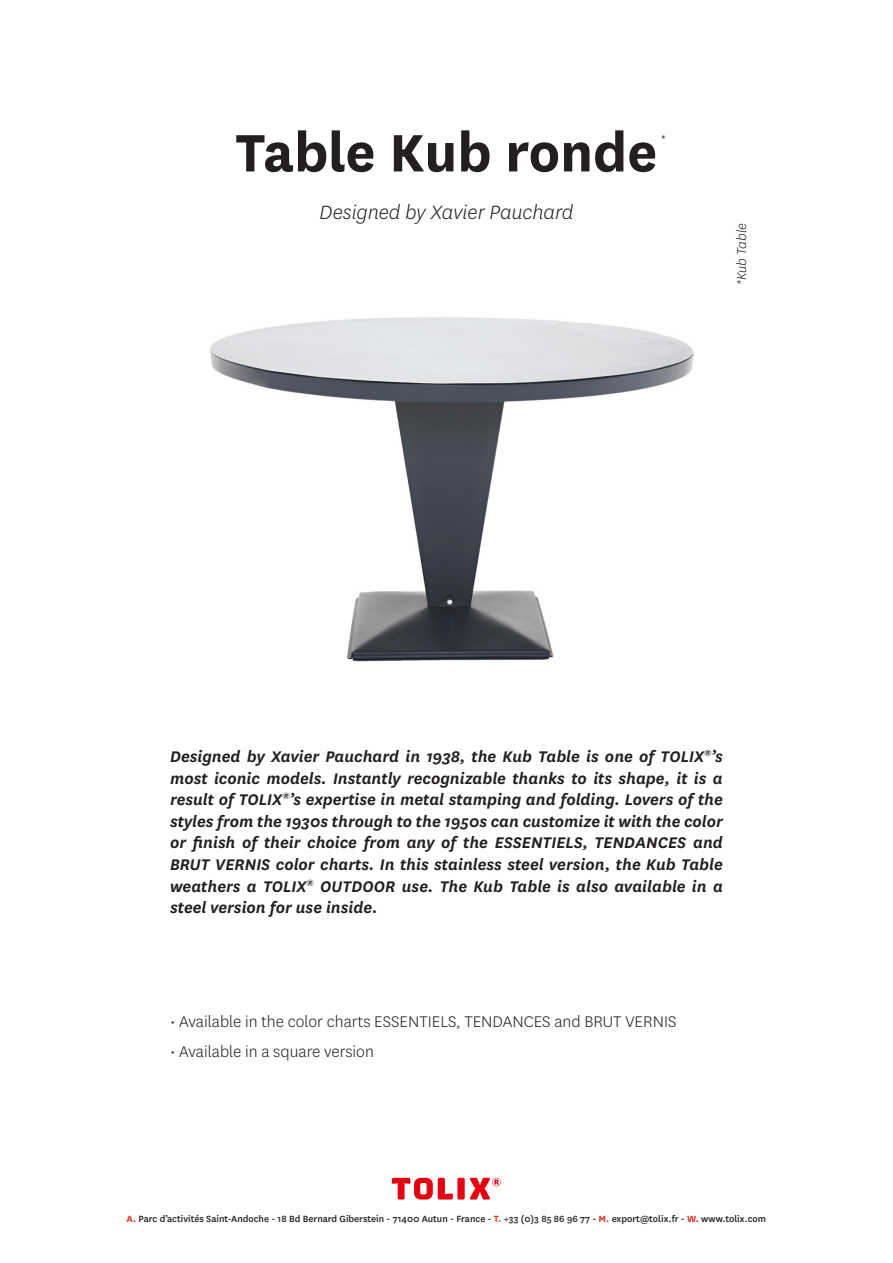
<style>
.page{position:relative;width:893px;height:1263px;background:#fff}
.page>*{position:absolute;margin:0;border:0;box-sizing:border-box;transform-origin:0 0}
.t1{font:700 61.5px "National";color:#231f20}
.t2{font:italic 300 22.5px "National";color:#231f20}
.t3{font:italic 600 18px/21.6px "National";color:#231f20;text-align:justify}
.t4{font:300 18px "National";color:#231f20}
.t5{font:italic 300 15px "National";color:#231f20}
.t6{font:500 10.5px "National";color:#231f20}
.s1{font-weight:700;color:#d93d27}
</style>
<div class="page">
<svg style="left:392px;top:1178px;width:109px;height:21px"></svg>
<img style="left:210px;top:317px;width:484px;height:345px">
<p class="t1" style="left:236px;top:109px;width:423px">Table Kub ronde</p>
<p class="t2" style="left:319px;top:199px;width:255px">Designed by Xavier Pauchard</p>
<p class="t5" style="left:660px;top:130px;width:7px">*</p>
<p class="t5" style="left:733px;top:285px;width:64px;rotate:-90deg">*Kub Table</p>
<p class="t3" style="left:170px;top:745px;width:554px">Designed by Xavier Pauchard in 1938, the Kub Table is one of TOLIX<sup>®</sup>’s most iconic models. Instantly recognizable thanks to its shape, it is a result of TOLIX<sup>®</sup>’s expertise in metal stamping and folding. Lovers of the styles from the 1930s through to the 1950s can customize it with the color or finish of their choice from any of the ESSENTIELS, TENDANCES and BRUT VERNIS color charts. In this stainless steel version, the Kub Table weathers a TOLIX<sup>®</sup> OUTDOOR use. The Kub Table is also available in a steel version for use inside.</p>
<p class="t4" style="left:170px;top:1010px;width:508px">• Available in the color charts ESSENTIELS, TENDANCES and BRUT VERNIS</p>
<p class="t4" style="left:170px;top:1040px;width:205px">• Available in a square version</p>
<p class="t6" style="left:126px;top:1211px;width:641px"><span class="s1">A.</span> Parc d’activités Saint-Andoche - 18 Bd Bernard Giberstein - 71400 Autun - France - <span class="s1">T.</span> +33 (0)3 85 86 96 77 - <span class="s1">M.</span> export@tolix.fr - <span class="s1">W.</span> www.tolix.com</p>
</div>
